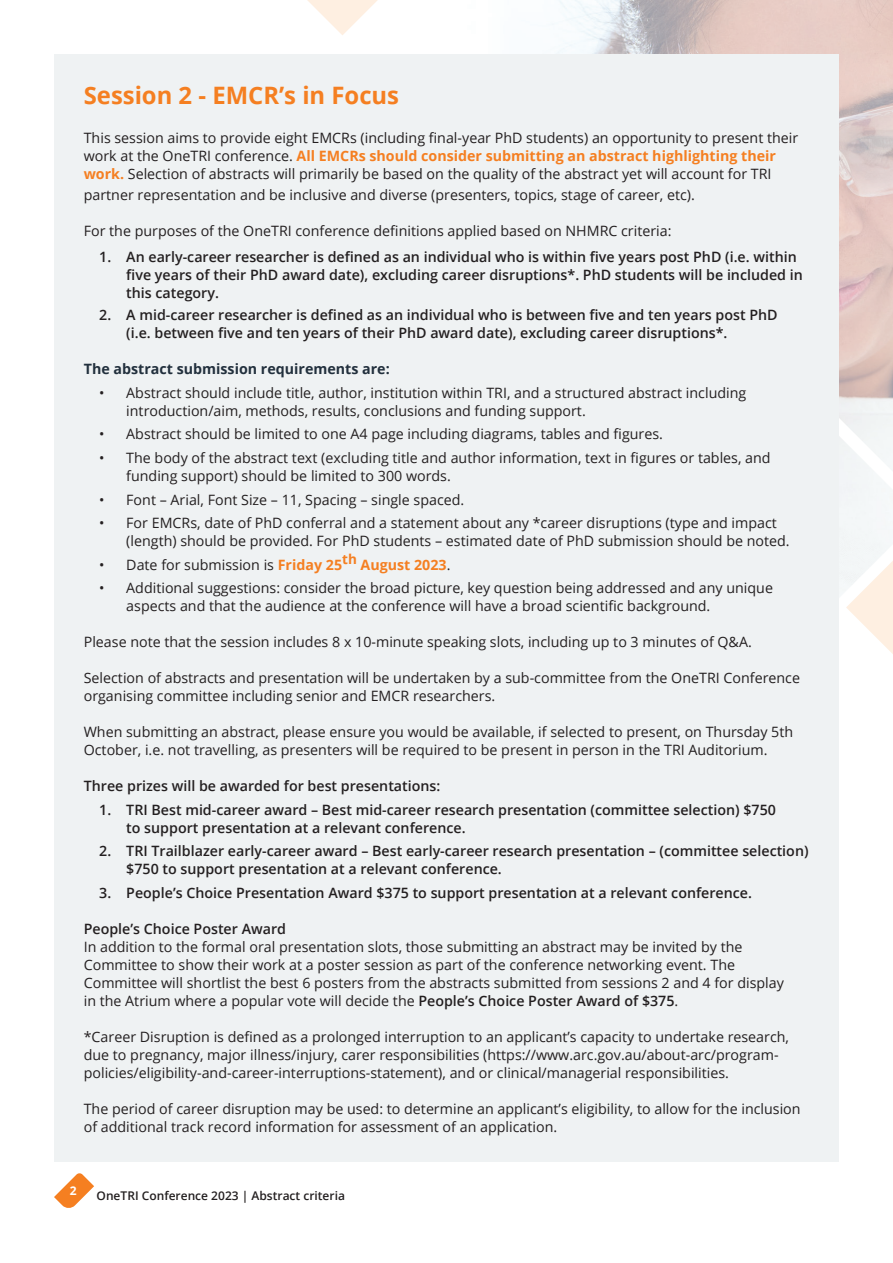
<style>
.page{position:relative;width:893px;height:1263px;background:#fff}
.page>*{position:absolute;margin:0;border:0;box-sizing:border-box;transform-origin:0 0}
.t1{font:700 24px "Open Sans";color:#f57f21}
.t2{font:14.25px/18px "Open Sans";color:#231f20}
.t3{font:600 14.25px/18px "Open Sans";color:#231f20}
.t4{font:700 14.25px "Open Sans";color:#22303d}
.t5{font:600 12px "Open Sans";color:#231f20}
.t6{font:700 12px "Open Sans";color:#fff}
.s1{font-weight:700;color:#f57f21}
.s2{font-weight:600}
</style>
<div class="page">
<svg style="left:307px;top:0;width:71px;height:35px"></svg>
<img style="left:552px;top:0;width:341px;height:474px">
<svg style="left:846px;top:200px;width:47px;height:454px"></svg>
<div style="left:54px;top:54px;width:785px;height:1108px;background:#eff2f3"></div>
<svg style="left:54px;top:1173px;width:40px;height:35px"></svg>
<h1 class="t1" style="left:84px;top:78px;width:317px">Session 2 - EMCR’s in Focus</h1>
<p class="t2" style="left:84px;top:128px;width:716px">This session aims to provide eight EMCRs (including final-year PhD students) an opportunity to present their work at the OneTRI conference. <span class="s1">All EMCRs should consider submitting an abstract highlighting their work.</span> Selection of abstracts will primarily be based on the quality of the abstract yet will account for TRI</p>
<p class="t2" style="left:84px;top:185px;width:613px">partner representation and be inclusive and diverse (presenters, topics, stage of career, etc).</p>
<p class="t2" style="left:84px;top:221px;width:589px">For the purposes of the OneTRI conference definitions applied based on NHMRC criteria:</p>
<p class="t3" style="left:126px;top:248px;width:678px;text-indent:-27px">1. An early-career researcher is defined as an individual who is within five years post PhD (i.e. within five years of their PhD award date), excluding career disruptions*. PhD students will be included in this category.</p>
<p class="t3" style="left:126px;top:306px;width:653px;text-indent:-27px">2. A mid-career researcher is defined as an individual who is between five and ten years post PhD (i.e. between five and ten years of their PhD award date), excluding career disruptions*.</p>
<p class="t4" style="left:84px;top:359px;width:307px">The abstract submission requirements are:</p>
<p class="t2" style="left:126px;top:383px;width:621px;text-indent:-27px">• Abstract should include title, author, institution within TRI, and a structured abstract including introduction/aim, methods, results, conclusions and funding support.</p>
<p class="t2" style="left:99px;top:425px;width:565px">• Abstract should be limited to one A4 page including diagrams, tables and figures.</p>
<p class="t2" style="left:126px;top:448px;width:646px;text-indent:-27px">• The body of the abstract text (excluding title and author information, text in figures or tables, and funding support) should be limited to 300 words.</p>
<p class="t2" style="left:99px;top:490px;width:366px">• Font – Arial, Font Size – 11, Spacing – single spaced.</p>
<p class="t2" style="left:126px;top:513px;width:665px;text-indent:-27px">• For EMCRs, date of PhD conferral and a statement about any *career disruptions (type and impact (length) should be provided. For PhD students – estimated date of PhD submission should be noted.</p>
<p class="t2" style="left:99px;top:555px;width:353px">• Date for submission is <span class="s1">Friday 25</span><sup>th</sup> <span class="s1">August 2023</span>.</p>
<p class="t2" style="left:126px;top:579px;width:648px;text-indent:-27px">• Additional suggestions: consider the broad picture, key question being addressed and any unique aspects and that the audience at the conference will have a broad scientific background.</p>
<p class="t2" style="left:84px;top:633px;width:670px">Please note that the session includes 8 x 10-minute speaking slots, including up to 3 minutes of Q&amp;A.</p>
<p class="t2" style="left:84px;top:669px;width:718px">Selection of abstracts and presentation will be undertaken by a sub-committee from the OneTRI Conference organising committee including senior and EMCR researchers.</p>
<p class="t2" style="left:84px;top:723px;width:711px">When submitting an abstract, please ensure you would be available, if selected to present, on Thursday 5th<br>October, i.e. not travelling, as presenters will be required to be present in person in the TRI Auditorium.</p>
<p class="t3" style="left:84px;top:777px;width:358px">Three prizes will be awarded for best presentations:</p>
<p class="t3" style="left:126px;top:800px;width:651px;text-indent:-27px">1. TRI Best mid-career award – Best mid-career research presentation (committee selection) $750 to support presentation at a relevant conference.</p>
<p class="t3" style="left:126px;top:842px;width:684px;text-indent:-27px">2. TRI Trailblazer early-career award – Best early-career research presentation – (committee selection) $750 to support presentation at a relevant conference.</p>
<p class="t3" style="left:99px;top:883px;width:654px">3. People’s Choice Presentation Award $375 to support presentation at a relevant conference.</p>
<p class="t3" style="left:84px;top:919px;width:204px">People’s Choice Poster Award</p>
<p class="t2" style="left:84px;top:937px;width:702px">In addition to the formal oral presentation slots, those submitting an abstract may be invited by the Committee to show their work at a poster session as part of the conference networking event. The Committee will shortlist the best 6 posters from the abstracts submitted from sessions 2 and 4 for display in the Atrium where a popular vote will decide the <span class="s2">People’s Choice Poster Award of $375</span>.</p>
<p class="t2" style="left:84px;top:1027px;width:707px">*Career Disruption is defined as a prolonged interruption to an applicant’s capacity to undertake research, due to pregnancy, major illness/injury, carer responsibilities (https://www.arc.gov.au/about-arc/program&shy;policies/eligibility-and-career-interruptions-statement), and or clinical/managerial responsibilities.</p>
<p class="t2" style="left:84px;top:1099px;width:718px">The period of career disruption may be used: to determine an applicant’s eligibility, to allow for the inclusion of additional track record information for assessment of an application.</p>
<p class="t6" style="left:70px;top:1182px;width:8px">2</p>
<p class="t5" style="left:97px;top:1187px;width:250px">OneTRI Conference 2023 | Abstract criteria</p>
</div>
